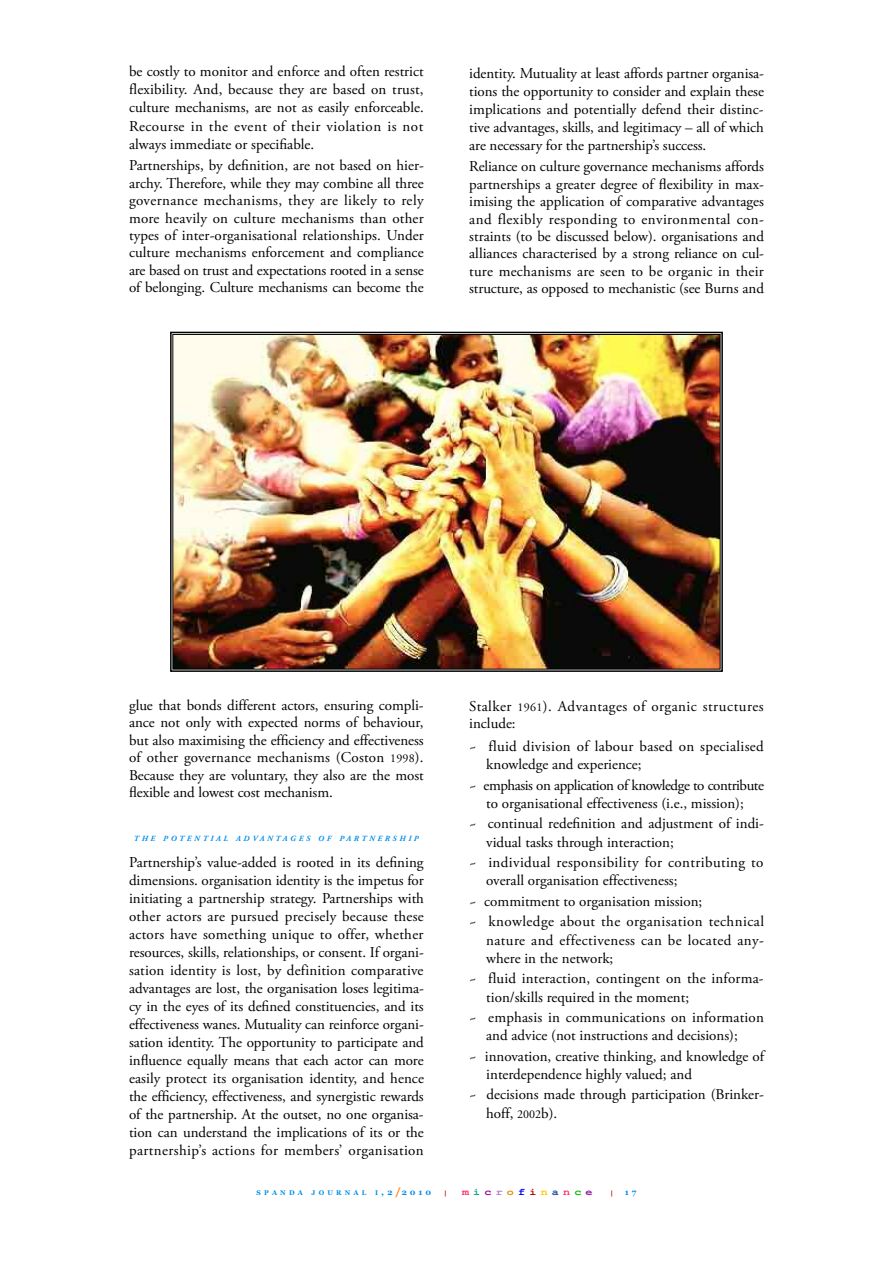
<style>
.page{position:relative;width:893px;height:1263px;background:#fff}
.page>*{position:absolute;margin:0;border:0;box-sizing:border-box;transform-origin:0 0}
.t1{font:15px/18px "Adobe Garamond Pro";color:#000;text-align:justify}
.t2{font:15px/18.3px "Adobe Garamond Pro";letter-spacing:.025em;color:#000}
.t3{font:15px/17.4px "Adobe Garamond Pro";letter-spacing:.03em;color:#000}
.t4{font:15px/18.3px "Adobe Garamond Pro";letter-spacing:-.03em;color:#000;text-align:center}
.t5{font:15px/18.3px "Adobe Garamond Pro";letter-spacing:.02em;color:#000}
.t6{font:700 9.75px "Courier";letter-spacing:.36em;color:#f36;scale:1.2 1}
.t7{font:700 8.25px "Georgia";color:#008eea}
.t8{font:italic 700 7.8px "Adobe Garamond Pro";letter-spacing:.345em;color:#008eea}
.t9{font:700 6.75px "Georgia";letter-spacing:.465em;color:#008eea}
.t10{font:900 6px "Palatino";color:#c00}
.s1{font-size:12px}
.s2{font-size:6.75px}
.s3{font-size:9px}
.s4{font-size:10.5px;color:#ff7500}
.s5{color:#00ab8a}
.s6{color:#9e00a1}
.s7{color:#b285c7}
.s8{color:#db8a00}
.s9{color:#0800ff}
.s10{color:#bf0000}
.s11{color:#fc0}
.s12{color:#2350ab}
.s13{color:#00b800}
.s14{color:#8f23a0}
</style>
<div class="page">
<img style="left:175px;top:336px;width:543px;height:331px">
<div style="left:170px;top:332px;width:553px;height:340px;border:2px solid #000"></div>
<p class="t1" style="left:129px;top:64px;width:296px">be costly to monitor and enforce and often restrict flexibility. And, because they are based on trust, culture mechanisms, are not as easily enforceable.<br>Recourse in the event of their violation is not always immediate or specifiable.</p>
<p class="t1" style="left:129px;top:158px;width:296px;line-height:17.4px">Partnerships, by definition, are not based on hier&shy;archy. Therefore, while they may combine all three governance mechanisms, they are likely to rely more heavily on culture mechanisms than other types of inter-organisational relationships. Under culture mechanisms enforcement and compliance are based on trust and expectations rooted in a sense of belonging. Culture mechanisms can become the</p>
<p class="t1" style="left:469px;top:65px;width:296px">identity. Mutuality at least affords partner organisa&shy;tions the opportunity to consider and explain these implications and potentially defend their distinc&shy;tive advantages, skills, and legitimacy – all of which are necessary for the partnership’s success.</p>
<p class="t1" style="left:469px;top:159px;width:296px;line-height:17.4px">Reliance on culture governance mechanisms affords partnerships a greater degree of flexibility in max&shy;imising the application of comparative advantages and flexibly responding to environmental con&shy;straints (to be discussed below). organisations and alliances characterised by a strong reliance on cul&shy;ture mechanisms are seen to be organic in their structure, as opposed to mechanistic (see Burns and</p>
<p class="t1" style="left:129px;top:698px;width:296px;line-height:17.4px">glue that bonds different actors, ensuring compli&shy;ance not only with expected norms of behaviour, but also maximising the efficiency and effectiveness of other governance mechanisms (Coston <span class="s1">1998</span>).<br>Because they are voluntary, they also are the most flexible and lowest cost mechanism.</p>
<p class="t8" style="left:134px;top:835px;width:286px">THE POTENTIAL ADVANTAGES OF PARTNERSHIP</p>
<p class="t1" style="left:129px;top:854px;width:296px">Partnership’s value-added is rooted in its defining dimensions. organisation identity is the impetus for initiating a partnership strategy. Partnerships with other actors are pursued precisely because these actors have something unique to offer, whether resources, skills, relationships, or consent. If organi&shy;sation identity is lost, by definition comparative advantages are lost, the organisation loses legitima&shy;cy in the eyes of its defined constituencies, and its effectiveness wanes. Mutuality can reinforce organi&shy;sation identity. The opportunity to participate and influence equally means that each actor can more easily protect its organisation identity, and hence the efficiency, effectiveness, and synergistic rewards of the partnership. At the outset, no one organisa&shy;tion can understand the implications of its or the partnership’s actions for members’ organisation</p>
<p class="t3" style="left:469px;top:699px;width:296px">Stalker <span class="s1">1961</span>). Advantages of organic structures include:</p>
<p class="t5" style="left:486px;top:738px;width:279px;text-indent:-17px">~ fluid division of labour based on specialised knowledge and experience;</p>
<p class="t4" style="left:469px;top:777px;width:296px">~ emphasis on application of knowledge to contribute to organisational effectiveness (i.e., mission);</p>
<p class="t1" style="left:486px;top:816px;width:279px;text-indent:-17px">~ continual redefinition and adjustment of indi&shy;vidual tasks through interaction;</p>
<p class="t2" style="left:486px;top:854px;width:279px;text-indent:-17px">~ individual responsibility for contributing to overall organisation effectiveness;</p>
<p class="t3" style="left:469px;top:892px;width:296px;line-height:20.4px">~ commitment to organisation mission;<br>~ knowledge about the organisation technical</p>
<p class="t2" style="left:486px;top:932px;width:279px">nature and effectiveness can be located any&shy;where in the network;</p>
<p class="t1" style="left:486px;top:971px;width:279px;text-indent:-17px">~ fluid interaction, contingent on the informa&shy;tion/skills required in the moment;</p>
<p class="t1" style="left:486px;top:1009px;width:279px;text-indent:-17px">~ emphasis in communications on information and advice (not instructions and decisions);</p>
<p class="t1" style="left:486px;top:1048px;width:279px;text-indent:-17px">~ innovation, creative thinking, and knowledge of interdependence highly valued; and</p>
<p class="t1" style="left:486px;top:1087px;width:279px;text-indent:-17px">~ decisions made through participation (Brinker&shy;hoff, <span class="s1">2002</span>b).</p>
<p class="t9" style="left:257px;top:1189px;width:48px">SPANDA</p>
<p class="t9" style="left:312px;top:1189px;width:56px">JOURNAL</p>
<p class="t7" style="left:375px;top:1188px;width:58px"><span class="s2">I</span> <span class="s3">,</span>2<span class="s4">/</span>2010</p>
<p class="t10" style="left:445px;top:1190px;width:3px">|</p>
<p class="t6" style="left:462px;top:1186px;width:110px">m<span class="s5">i</span><span class="s6">c</span><span class="s7">r</span><span class="s8">o</span><span class="s9">f</span><span class="s10">i</span><span class="s11">n</span><span class="s12">a</span>n<span class="s13">c</span><span class="s14">e</span></p>
<p class="t10" style="left:611px;top:1190px;width:3px">|</p>
<p class="t7" style="left:625px;top:1187px;width:13px">1 7</p>
</div>
